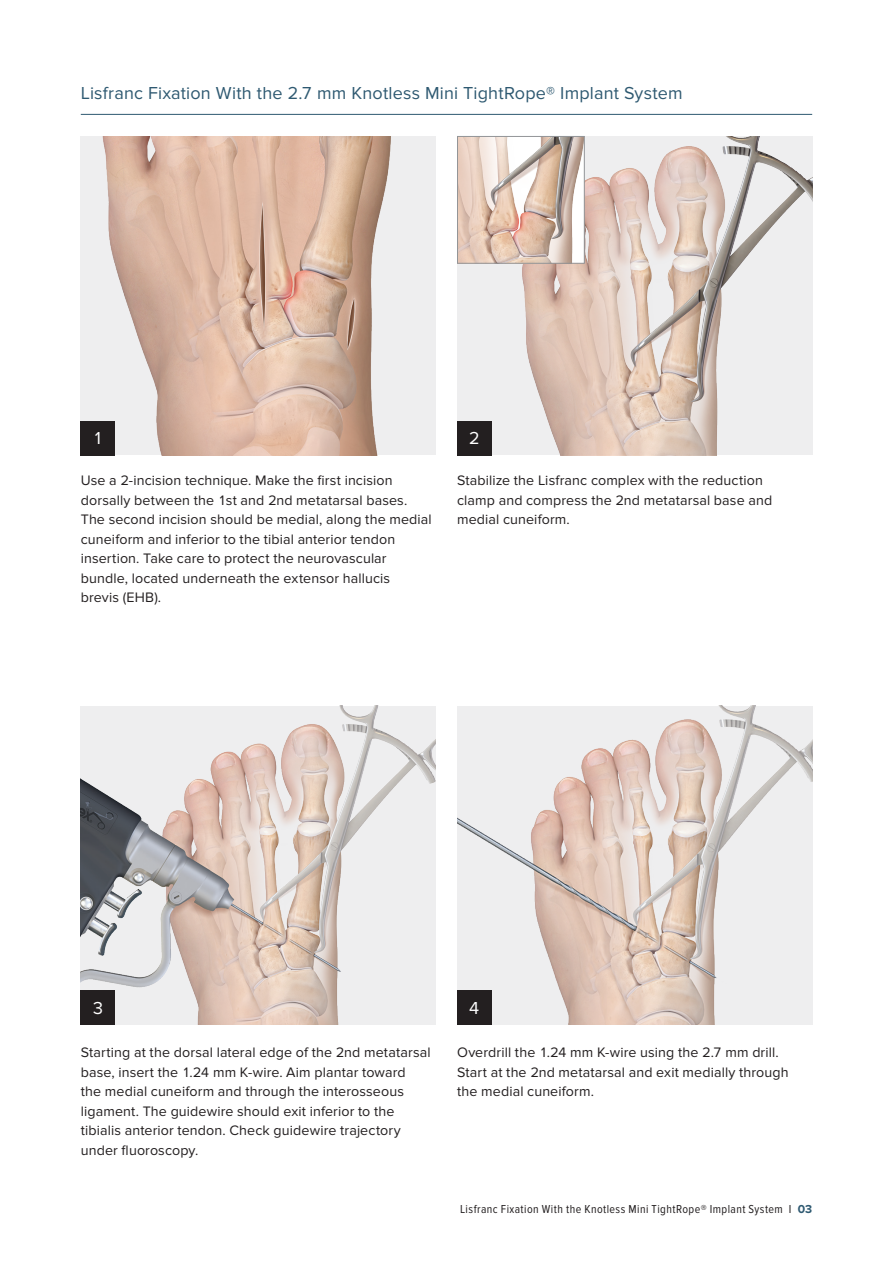
<style>
.page{position:relative;width:893px;height:1263px;background:#fff}
.page>*{position:absolute;margin:0;border:0;box-sizing:border-box;transform-origin:0 0}
._05_Content_Subline{font:18px "Proxima Nova";letter-spacing:.01em;color:#2e5971}
._07_Running_Text{font:18px "Proxima Nova";color:#fff}
._07_Running_Text-2{font:14.25px/19.5px "Proxima Nova";letter-spacing:.01em;color:#231f20}
.t1{font:12px "Proxima Nova Cond";letter-spacing:.035em;color:#231f20}
.s1{font-family:"Proxima Nova";font-weight:700;color:#2e5971}
</style>
<div class="page">
<hr style="left:81px;top:114px;width:731px;height:1px;background:#2e5971">
<img style="left:81px;top:136px;width:355px;height:319px">
<img style="left:457px;top:136px;width:355px;height:319px">
<img style="left:81px;top:706px;width:355px;height:319px">
<img style="left:457px;top:706px;width:355px;height:319px">
<img style="left:459px;top:138px;width:124px;height:124px">
<div style="left:457px;top:136px;width:128px;height:128px;border:1px solid #939598"></div>
<div style="left:81px;top:421px;width:34px;height:34px;background:#231f20"></div>
<div style="left:457px;top:421px;width:34px;height:34px;background:#231f20"></div>
<div style="left:81px;top:991px;width:34px;height:34px;background:#231f20"></div>
<div style="left:457px;top:991px;width:34px;height:34px;background:#231f20"></div>
<p class="_05_Content_Subline" style="left:81px;top:83px;width:603px">Lisfranc Fixation With the 2.7 mm Knotless Mini TightRope® Implant System</p>
<p class="_07_Running_Text" style="left:92px;top:428px;width:12px">1</p>
<p class="_07_Running_Text" style="left:469px;top:428px;width:12px">2</p>
<p class="_07_Running_Text-2" style="left:81px;top:471px;width:352px">Use a 2-incision technique. Make the first incision dorsally between the 1st and 2nd metatarsal bases.<br>The second incision should be medial, along the medial cuneiform and inferior to the tibial anterior tendon insertion. Take care to protect the neurovascular bundle, located underneath the extensor hallucis brevis (EHB).</p>
<p class="_07_Running_Text-2" style="left:457px;top:471px;width:317px">Stabilize the Lisfranc complex with the reduction clamp and compress the 2nd metatarsal base and medial cuneiform.</p>
<p class="_07_Running_Text" style="left:92px;top:997px;width:12px">3</p>
<p class="_07_Running_Text" style="left:469px;top:997px;width:12px">4</p>
<p class="_07_Running_Text-2" style="left:81px;top:1043px;width:351px">Starting at the dorsal lateral edge of the 2nd metatarsal base, insert the 1.24 mm K-wire. Aim plantar toward<br>the medial cuneiform and through the interosseous ligament. The guidewire should exit inferior to the tibialis anterior tendon. Check guidewire trajectory under fluoroscopy.</p>
<p class="_07_Running_Text-2" style="left:457px;top:1043px;width:333px">Overdrill the 1.24 mm K-wire using the 2.7 mm drill.<br>Start at the 2nd metatarsal and exit medially through the medial cuneiform.</p>
<p class="t1" style="left:460px;top:1202px;width:353px">Lisfranc Fixation With the Knotless Mini TightRope® Implant System I <span class="s1">03</span></p>
</div>
